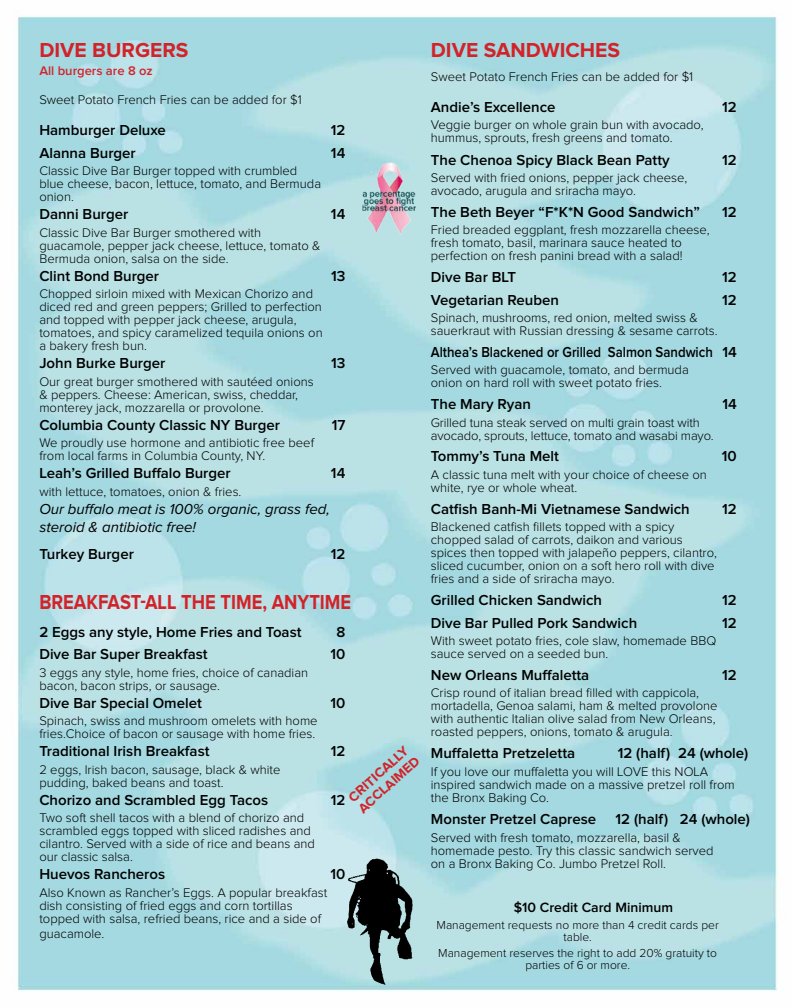
<style>
.page{position:relative;width:792px;height:1008px;background:#fff}
.page>*{position:absolute;margin:0;border:0;box-sizing:border-box;transform-origin:0 0}
.t1{font:700 21px "Proxima Nova";color:#d2232a;scale:.87 1}
.t2{font:700 21px "Proxima Nova";color:#d2232a}
.t3{font:600 15px "Proxima Nova";color:#000}
.t4{font:italic 15px/18px "Proxima Nova";color:#000}
.t5{font:600 15px "Proxima Nova";color:#000;scale:.88 1}
.t6{font:600 14px "Proxima Nova";color:#000}
.t7{font:700 13.6px/14.9px "Proxima Nova";color:#d2232a}
.t8{font:300 13px/13px "Proxima Nova";color:#000}
.t9{font:600 13px "Proxima Nova";color:#d2232a}
.t10{font:300 12px/12px "Proxima Nova";color:#000;text-align:center}
</style>
<div class="page">
<img style="left:17px;top:15px;width:761px;height:976px">
<img style="left:359px;top:162px;width:59px;height:73px">
<img style="left:346px;top:857px;width:73px;height:129px">
<h1 class="t2" style="left:39px;top:40px;width:150px">DIVE BURGERS</h1>
<p class="t9" style="left:39px;top:65px;width:115px">All burgers are 8 oz</p>
<p class="t8" style="left:39px;top:94px;width:264px">Sweet Potato French Fries can be added for $1</p>
<p class="t3" style="left:39px;top:123px;width:128px">Hamburger Deluxe</p>
<p class="t3" style="left:331px;top:123px;width:16px">12</p>
<p class="t3" style="left:39px;top:146px;width:98px">Alanna Burger</p>
<p class="t3" style="left:331px;top:146px;width:16px">14</p>
<p class="t8" style="left:39px;top:165px;width:283px">Classic Dive Bar Burger topped with crumbled blue cheese, bacon, lettuce, tomato, and Bermuda onion.</p>
<p class="t3" style="left:39px;top:207px;width:90px">Danni Burger</p>
<p class="t3" style="left:331px;top:207px;width:16px">14</p>
<p class="t8" style="left:39px;top:226px;width:283px">Classic Dive Bar Burger smothered with guacamole, pepper jack cheese, lettuce, tomato &amp;<br>Bermuda onion, salsa on the side.</p>
<p class="t3" style="left:39px;top:269px;width:121px">Clint Bond Burger</p>
<p class="t3" style="left:331px;top:269px;width:16px">13</p>
<p class="t8" style="left:39px;top:288px;width:285px">Chopped sirloin mixed with Mexican Chorizo and diced red and green peppers; Grilled to perfection and topped with pepper jack cheese, arugula, tomatoes, and spicy caramelized tequila onions on a bakery fresh bun.</p>
<p class="t3" style="left:39px;top:356px;width:127px">John Burke Burger</p>
<p class="t3" style="left:331px;top:356px;width:16px">13</p>
<p class="t8" style="left:39px;top:375px;width:276px">Our great burger smothered with sautéed onions &amp; peppers. Cheese: American, swiss, cheddar, monterey jack, mozzarella or provolone.</p>
<p class="t3" style="left:39px;top:418px;width:242px">Columbia County Classic NY Burger</p>
<p class="t3" style="left:332px;top:418px;width:15px">17</p>
<p class="t8" style="left:39px;top:437px;width:276px">We proudly use hormone and antibiotic free beef from local farms in Columbia County, NY.</p>
<p class="t3" style="left:39px;top:466px;width:193px">Leah’s Grilled Buffalo Burger</p>
<p class="t3" style="left:331px;top:466px;width:16px">14</p>
<p class="t8" style="left:39px;top:485px;width:204px">with lettuce, tomatoes, onion &amp; fries.</p>
<p class="t4" style="left:39px;top:500px;width:292px">Our buffalo meat is 100% organic, grass fed, steroid &amp; antibiotic free!</p>
<p class="t3" style="left:39px;top:547px;width:96px">Turkey Burger</p>
<p class="t3" style="left:331px;top:547px;width:16px">12</p>
<h1 class="t1" style="left:39px;top:593px;width:360px">BREAKFAST-ALL THE TIME, ANYTIME</h1>
<p class="t3" style="left:39px;top:625px;width:264px">2 Eggs any style, Home Fries and Toast</p>
<p class="t3" style="left:336px;top:625px;width:10px">8</p>
<p class="t3" style="left:39px;top:647px;width:170px">Dive Bar Super Breakfast</p>
<p class="t3" style="left:330px;top:647px;width:16px">10</p>
<p class="t8" style="left:39px;top:666px;width:270px">3 eggs any style, home fries, choice of canadian bacon, bacon strips, or sausage.</p>
<p class="t3" style="left:39px;top:696px;width:164px">Dive Bar Special Omelet</p>
<p class="t3" style="left:330px;top:696px;width:16px">10</p>
<p class="t8" style="left:39px;top:715px;width:280px">Spinach, swiss and mushroom omelets with home fries.Choice of bacon or sausage with home fries.</p>
<p class="t3" style="left:39px;top:744px;width:172px">Traditional Irish Breakfast</p>
<p class="t3" style="left:331px;top:744px;width:16px">12</p>
<p class="t8" style="left:39px;top:763px;width:243px">2 eggs, Irish bacon, sausage, black &amp; white pudding, baked beans and toast.</p>
<p class="t3" style="left:39px;top:793px;width:230px">Chorizo and Scrambled Egg Tacos</p>
<p class="t3" style="left:331px;top:793px;width:16px">12</p>
<p class="t8" style="left:39px;top:812px;width:277px">Two soft shell tacos with a blend of chorizo and scrambled eggs topped with sliced radishes and cilantro. Served with a side of rice and beans and our classic salsa.</p>
<p class="t3" style="left:39px;top:867px;width:127px">Huevos Rancheros</p>
<p class="t3" style="left:330px;top:867px;width:16px">10</p>
<p class="t8" style="left:39px;top:886px;width:290px">Also Known as Rancher’s Eggs. A popular breakfast dish consisting of fried eggs and corn tortillas topped with salsa, refried beans, rice and a side of</p>
<p class="t8" style="left:39px;top:928px;width:66px">guacamole.</p>
<p class="t7" style="left:346px;top:794px;width:13px;rotate:-42deg">CRITICALLY<br>ACCLAIMED</p>
<h1 class="t2" style="left:431px;top:40px;width:190px">DIVE SANDWICHES</h1>
<p class="t8" style="left:431px;top:71px;width:264px">Sweet Potato French Fries can be added for $1</p>
<p class="t3" style="left:431px;top:100px;width:126px">Andie’s Excellence</p>
<p class="t3" style="left:722px;top:100px;width:16px">12</p>
<p class="t8" style="left:431px;top:119px;width:274px">Veggie burger on whole grain bun with avocado, hummus, sprouts, fresh greens and tomato.</p>
<p class="t3" style="left:431px;top:153px;width:240px">The Chenoa Spicy Black Bean Patty</p>
<p class="t3" style="left:722px;top:153px;width:16px">12</p>
<p class="t8" style="left:431px;top:172px;width:258px">Served with fried onions, pepper jack cheese, avocado, arugula and sriracha mayo.</p>
<p class="t3" style="left:431px;top:205px;width:271px">The Beth Beyer “F*K*N Good Sandwich”</p>
<p class="t3" style="left:722px;top:205px;width:16px">12</p>
<p class="t8" style="left:431px;top:224px;width:280px">Fried breaded eggplant, fresh mozzarella cheese, fresh tomato, basil, marinara sauce heated to perfection on fresh panini bread with a salad!</p>
<p class="t3" style="left:431px;top:270px;width:82px">Dive Bar BLT</p>
<p class="t3" style="left:722px;top:270px;width:16px">12</p>
<p class="t3" style="left:431px;top:293px;width:130px">Vegetarian Reuben</p>
<p class="t3" style="left:722px;top:293px;width:16px">12</p>
<p class="t8" style="left:431px;top:312px;width:288px">Spinach, mushrooms, red onion, melted swiss &amp; sauerkraut with Russian dressing &amp; sesame carrots.</p>
<p class="t5" style="left:431px;top:345px;width:349px">Althea’s Blackened or Grilled Salmon Sandwich 14</p>
<p class="t8" style="left:431px;top:364px;width:259px">Served with guacamole, tomato, and bermuda onion on hard roll with sweet potato fries.</p>
<p class="t3" style="left:431px;top:397px;width:102px">The Mary Ryan</p>
<p class="t3" style="left:722px;top:397px;width:16px">14</p>
<p class="t8" style="left:431px;top:416px;width:284px">Grilled tuna steak served on multi grain toast with avocado, sprouts, lettuce, tomato and wasabi mayo.</p>
<p class="t3" style="left:431px;top:450px;width:130px">Tommy’s Tuna Melt</p>
<p class="t3" style="left:722px;top:450px;width:16px">10</p>
<p class="t8" style="left:431px;top:469px;width:278px">A classic tuna melt with your choice of cheese on white, rye or whole wheat.</p>
<p class="t3" style="left:431px;top:502px;width:260px">Catfish Banh-Mi Vietnamese Sandwich</p>
<p class="t3" style="left:722px;top:502px;width:16px">12</p>
<p class="t8" style="left:431px;top:521px;width:288px">Blackened catfish fillets topped with a spicy chopped salad of carrots, daikon and various spices then topped with jalapeño peppers, cilantro, sliced cucumber, onion on a soft hero roll with dive fries and a side of sriracha mayo.</p>
<p class="t3" style="left:431px;top:593px;width:173px">Grilled Chicken Sandwich</p>
<p class="t3" style="left:722px;top:593px;width:16px">12</p>
<p class="t3" style="left:431px;top:616px;width:208px">Dive Bar Pulled Pork Sandwich</p>
<p class="t3" style="left:722px;top:616px;width:16px">12</p>
<p class="t8" style="left:431px;top:635px;width:287px">With sweet potato fries, cole slaw, homemade BBQ sauce served on a seeded bun.</p>
<p class="t3" style="left:431px;top:668px;width:160px">New Orleans Muffaletta</p>
<p class="t3" style="left:722px;top:668px;width:16px">12</p>
<p class="t8" style="left:431px;top:687px;width:288px">Crisp round of italian bread filled with cappicola, mortadella, Genoa salami, ham &amp; melted provolone with authentic Italian olive salad from New Orleans, roasted peppers, onions, tomato &amp; arugula.</p>
<p class="t3" style="left:431px;top:746px;width:146px">Muffaletta Pretzeletta</p>
<p class="t3" style="left:618px;top:746px;width:132px">12 (half) 24 (whole)</p>
<p class="t8" style="left:431px;top:765px;width:305px">If you love our muffaletta you will LOVE this NOLA inspired sandwich made on a massive pretzel roll from the Bronx Baking Co.</p>
<p class="t3" style="left:431px;top:812px;width:167px">Monster Pretzel Caprese</p>
<p class="t3" style="left:616px;top:812px;width:136px">12 (half) 24 (whole)</p>
<p class="t8" style="left:431px;top:831px;width:284px">Served with fresh tomato, mozzarella, basil &amp; homemade pesto. Try this classic sandwich served on a Bronx Baking Co. Jumbo Pretzel Roll.</p>
<p class="t6" style="left:514px;top:901px;width:161px">$10 Credit Card Minimum</p>
<p class="t10" style="left:437px;top:920px;width:284px">Management requests no more than 4 credit cards per table.</p>
<p class="t10" style="left:438px;top:947px;width:280px">Management reserves the right to add 20% gratuity to parties of 6 or more.</p>
</div>
